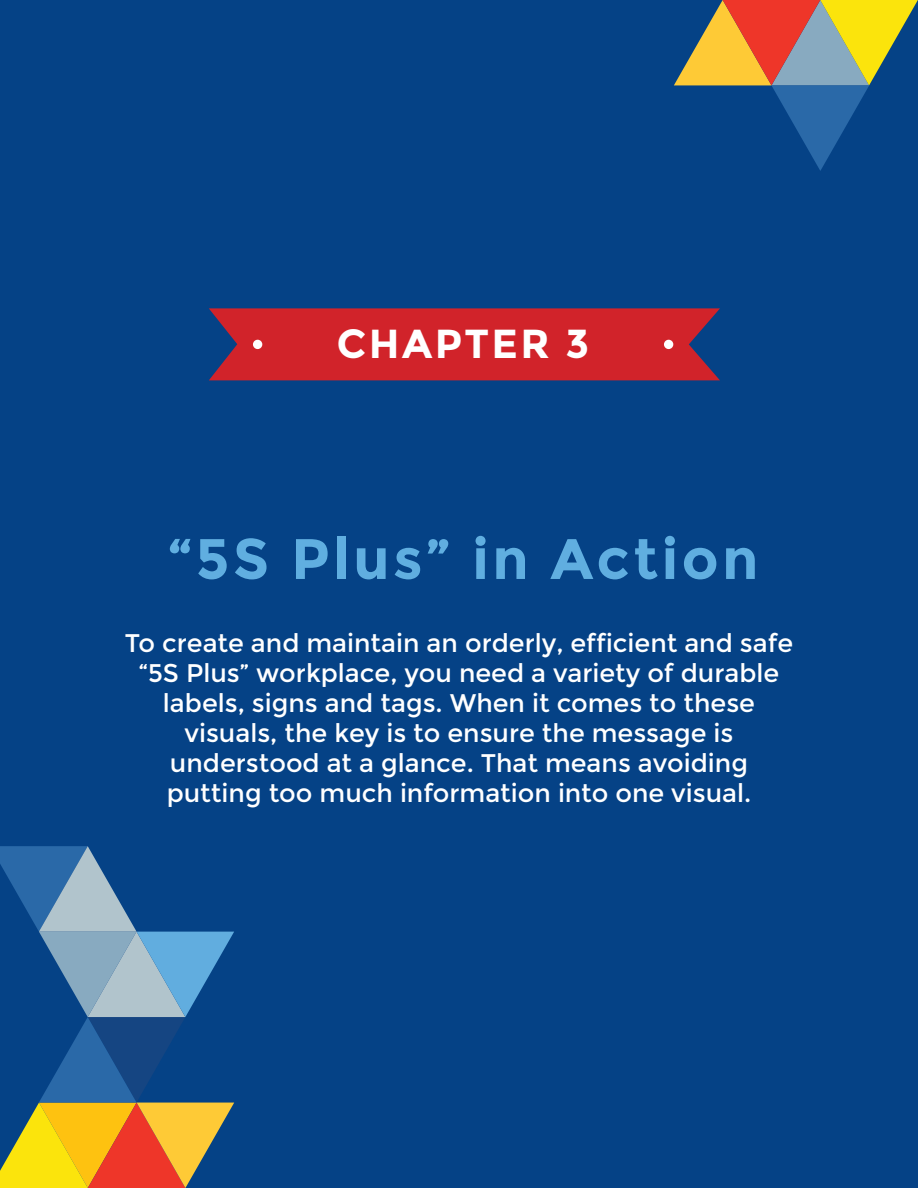
<style>
.page{position:relative;width:918px;height:1188px;background:#054286}
.page>*{position:absolute;margin:0;border:0;box-sizing:border-box;transform-origin:0 0}
.t1{font:700 57px "Montserrat";letter-spacing:.06em;color:#60aee0}
.t2{font:700 40.5px "Montserrat";letter-spacing:.06em;color:#fff}
.t3{font:25.5px/30px "Montserrat";color:#fff;text-align:center}
</style>
<div class="page">
<svg style="left:0;top:846px;width:234px;height:342px"></svg>
<svg style="left:674px;top:0;width:244px;height:171px"></svg>
<svg style="left:209px;top:308px;width:511px;height:72px;background:#c4252f"></svg>
<div style="left:253px;top:340px;width:9px;height:9px;background:#fff;border-radius:50%"></div>
<div style="left:664px;top:340px;width:9px;height:9px;background:#fff;border-radius:50%"></div>
<h2 class="t2" style="left:337px;top:319px;width:254px">CHAPTER 3</h2>
<h1 class="t1" style="left:168px;top:525px;width:592px">“5S Plus” in Action</h1>
<p class="t3" style="left:125px;top:629px;width:670px">To create and maintain an orderly, efficient and safe “5S Plus” workplace, you need a variety of durable labels, signs and tags. When it comes to these visuals, the key is to ensure the message is understood at a glance. That means avoiding putting too much information into one visual.</p>
</div>
